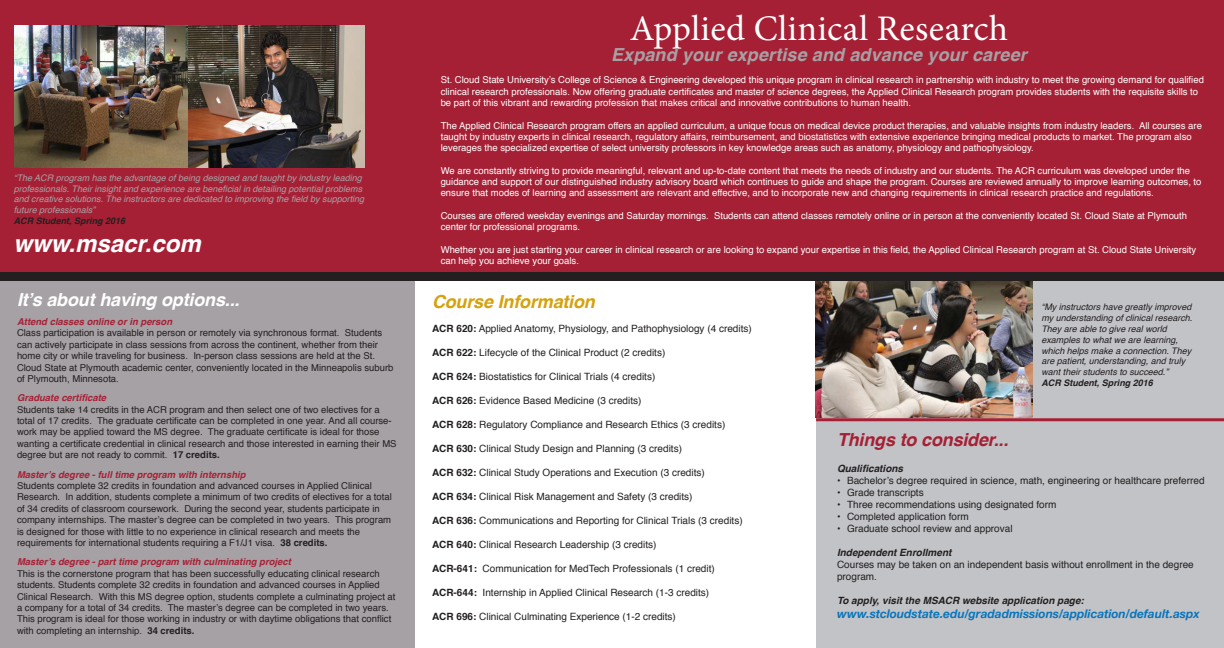
<style>
.page{position:relative;width:1224px;height:648px;background:#fff}
.page>*{position:absolute;margin:0;border:0;box-sizing:border-box;transform-origin:0 0}
.t1{font:36px "Minion Pro";letter-spacing:.005em;color:#fff}
.t2{font:italic 700 24px "Helvetica";color:#fff}
.t3{font:italic 700 18px "Helvetica";letter-spacing:.005em;color:#a6a1a5}
.t4{font:italic 700 18px "Helvetica";letter-spacing:-.01em;color:#fff}
.t5{font:italic 700 18px "Helvetica";letter-spacing:-.01em;color:#a62035}
.t6{font:italic 700 18px "Helvetica";letter-spacing:-.01em;color:#d5a10e}
.t7{font:italic 700 12px "Helvetica Neue";color:#0975bc}
.t8{font:10px/12px "Helvetica";color:#231f20}
.t9{font:italic 700 10px "Helvetica";color:#231f20}
.t10{font:9.5px/11.3px "Helvetica";color:#fff}
.t11{font:9.5px/11.4px "Helvetica";color:#231f20}
.t12{font:italic 700 9.5px "Helvetica";color:#a62035}
.t13{font:italic 9px/10.8px "Helvetica";color:#a6a1a5}
.t14{font:italic 9px/10.8px "Helvetica";color:#231f20}
.t15{font:italic 700 9px "Helvetica";color:#231f20}
.s1{font-weight:700}
</style>
<div class="page">
<div style="left:816px;top:220px;width:408px;height:428px;background:#c2c3c6"></div>
<div style="left:0;top:0;width:1224px;height:279px;background:#a62035"></div>
<div style="left:0;top:279px;width:414px;height:369px;background:#a6a1a5"></div>
<hr style="left:816px;top:418px;width:408px;height:3px;background:#a62035">
<img style="left:15px;top:25px;width:350px;height:142px">
<img style="left:816px;top:281px;width:216px;height:137px">
<div style="left:0;top:272px;width:1224px;height:9px;background:#231f20"></div>
<p class="t13" style="left:14px;top:172px;width:352px">“The ACR program has the advantage of being designed and taught by industry leading professionals. Their insight and experience are beneficial in detailing potential problems and creative solutions. The instructors are dedicated to improving the field by supporting future professionals”</p>
<p class="t15" style="left:14px;top:213px;width:113px">ACR Student, Spring 2016</p>
<h2 class="t2" style="left:14px;top:224px;width:189px">www.msacr.com</h2>
<h3 class="t4" style="left:17px;top:284px;width:224px">It’s about having options...</h3>
<p class="t12" style="left:17px;top:314px;width:157px">Attend classes online or in person</p>
<p class="t11" style="left:17px;top:328px;width:378px">Class participation is available in person or remotely via synchronous format. Students can actively participate in class sessions from across the continent, whether from their home city or while traveling for business. In-person class sessions are held at the St.<br>Cloud State at Plymouth academic center, conveniently located in the Minneapolis suburb of Plymouth, Minnesota.</p>
<p class="t12" style="left:17px;top:390px;width:91px">Graduate certificate</p>
<p class="t11" style="left:17px;top:404px;width:381px">Students take 14 credits in the ACR program and then select one of two electives for a total of 17 credits. The graduate certificate can be completed in one year. And all course&shy;work may be applied toward the MS degree. The graduate certificate is ideal for those wanting a certificate credential in clinical research and those interested in earning their MS degree but are not ready to commit. <span class="s1">17 credits.</span></p>
<p class="t12" style="left:17px;top:467px;width:230px">Master’s degree - full time program with internship</p>
<p class="t11" style="left:17px;top:480px;width:376px">Students complete 32 credits in foundation and advanced courses in Applied Clinical Research. In addition, students complete a minimum of two credits of electives for a total of 34 credits of classroom coursework. During the second year, students participate in company internships. The master’s degree can be completed in two years. This program is designed for those with little to no experience in clinical research and meets the requirements for international students requiring a F1/J1 visa. <span class="s1">38 credits.</span></p>
<p class="t12" style="left:17px;top:554px;width:275px">Master’s degree - part time program with culminating project</p>
<p class="t11" style="left:17px;top:568px;width:380px">This is the cornerstone program that has been successfully educating clinical research students. Students complete 32 credits in foundation and advanced courses in Applied Clinical Research. With this MS degree option, students complete a culminating project at a company for a total of 34 credits. The master’s degree can be completed in two years.<br>This program is ideal for those working in industry or with daytime obligations that conflict with completing an internship. <span class="s1">34 credits.</span></p>
<h1 class="t1" style="left:630px;top:5px;width:380px">Applied Clinical Research</h1>
<h3 class="t3" style="left:611px;top:40px;width:417px">Expand your expertise and advance your career</h3>
<p class="t10" style="left:441px;top:75px;width:765px">St. Cloud State University’s College of Science &amp; Engineering developed this unique program in clinical research in partnership with industry to meet the growing demand for qualified clinical research professionals. Now offering graduate certificates and master of science degrees, the Applied Clinical Research program provides students with the requisite skills to be part of this vibrant and rewarding profession that makes critical and innovative contributions to human health.</p>
<p class="t10" style="left:441px;top:120px;width:763px">The Applied Clinical Research program offers an applied curriculum, a unique focus on medical device product therapies, and valuable insights from industry leaders. All courses are taught by industry experts in clinical research, regulatory affairs, reimbursement, and biostatistics with extensive experience bringing medical products to market. The program also leverages the specialized expertise of select university professors in key knowledge areas such as anatomy, physiology and pathophysiology.</p>
<p class="t10" style="left:441px;top:165px;width:762px">We are constantly striving to provide meaningful, relevant and up-to-date content that meets the needs of industry and our students. The ACR curriculum was developed under the guidance and support of our distinguished industry advisory board which continues to guide and shape the program. Courses are reviewed annually to improve learning outcomes, to ensure that modes of learning and assessment are relevant and effective, and to incorporate new and changing requirements in clinical research practice and regulations.</p>
<p class="t10" style="left:441px;top:210px;width:748px">Courses are offered weekday evenings and Saturday mornings. Students can attend classes remotely online or in person at the conveniently located St. Cloud State at Plymouth center for professional programs.</p>
<p class="t10" style="left:441px;top:244px;width:757px">Whether you are just starting your career in clinical research or are looking to expand your expertise in this field, the Applied Clinical Research program at St. Cloud State University can help you achieve your goals.</p>
<h3 class="t6" style="left:432px;top:286px;width:164px">Course Information</h3>
<p class="t8" style="left:432px;top:322px;width:321px"><span class="s1">ACR 620:</span> Applied Anatomy, Physiology, and Pathophysiology (4 credits)</p>
<p class="t8" style="left:432px;top:346px;width:235px"><span class="s1">ACR 622:</span> Lifecycle of the Clinical Product (2 credits)</p>
<p class="t8" style="left:432px;top:370px;width:225px"><span class="s1">ACR 624:</span> Biostatistics for Clinical Trials (4 credits)</p>
<p class="t8" style="left:432px;top:394px;width:211px"><span class="s1">ACR 626:</span> Evidence Based Medicine (3 credits)</p>
<p class="t8" style="left:432px;top:418px;width:295px"><span class="s1">ACR 628:</span> Regulatory Compliance and Research Ethics (3 credits)</p>
<p class="t8" style="left:432px;top:442px;width:252px"><span class="s1">ACR 630:</span> Clinical Study Design and Planning (3 credits)</p>
<p class="t8" style="left:432px;top:466px;width:274px"><span class="s1">ACR 632:</span> Clinical Study Operations and Execution (3 credits)</p>
<p class="t8" style="left:432px;top:490px;width:262px"><span class="s1">ACR 634:</span> Clinical Risk Management and Safety (3 credits)</p>
<p class="t8" style="left:432px;top:514px;width:312px"><span class="s1">ACR 636:</span> Communications and Reporting for Clinical Trials (3 credits)</p>
<p class="t8" style="left:432px;top:538px;width:226px"><span class="s1">ACR 640:</span> Clinical Research Leadership (3 credits)</p>
<p class="t8" style="left:432px;top:562px;width:284px"><span class="s1">ACR-641:</span> Communication for MedTech Professionals (1 credit)</p>
<p class="t8" style="left:432px;top:586px;width:279px"><span class="s1">ACR-644:</span> Internship in Applied Clinical Research (1-3 credits)</p>
<p class="t8" style="left:432px;top:610px;width:245px"><span class="s1">ACR 696:</span> Clinical Culminating Experience (1-2 credits)</p>
<p class="t14" style="left:1041px;top:302px;width:153px">“My instructors have greatly improved my understanding of clinical research.<br>They are able to give real world examples to what we are learning, which helps make a connection. They are patient, understanding, and truly want their students to succeed.”</p>
<p class="t15" style="left:1041px;top:375px;width:113px">ACR Student, Spring 2016</p>
<h3 class="t5" style="left:837px;top:424px;width:173px">Things to consider...</h3>
<p class="t9" style="left:837px;top:460px;width:68px">Qualifications</p>
<p class="t8" style="left:837px;top:474px;width:369px">• Bachelor’s degree required in science, math, engineering or healthcare preferred</p>
<p class="t8" style="left:837px;top:486px;width:88px">• Grade transcripts</p>
<p class="t8" style="left:837px;top:498px;width:221px">• Three recommendations using designated form</p>
<p class="t8" style="left:837px;top:510px;width:133px">• Completed application form</p>
<p class="t8" style="left:837px;top:522px;width:177px">• Graduate school review and approval</p>
<p class="t9" style="left:837px;top:544px;width:116px">Independent Enrollment</p>
<p class="t8" style="left:837px;top:558px;width:358px">Courses may be taken on an independent basis without enrollment in the degree program.</p>
<p class="t9" style="left:837px;top:592px;width:248px">To apply, visit the MSACR website application page:</p>
<p class="t7" style="left:837px;top:604px;width:364px">www.stcloudstate.edu/gradadmissions/application/default.aspx</p>
</div>
